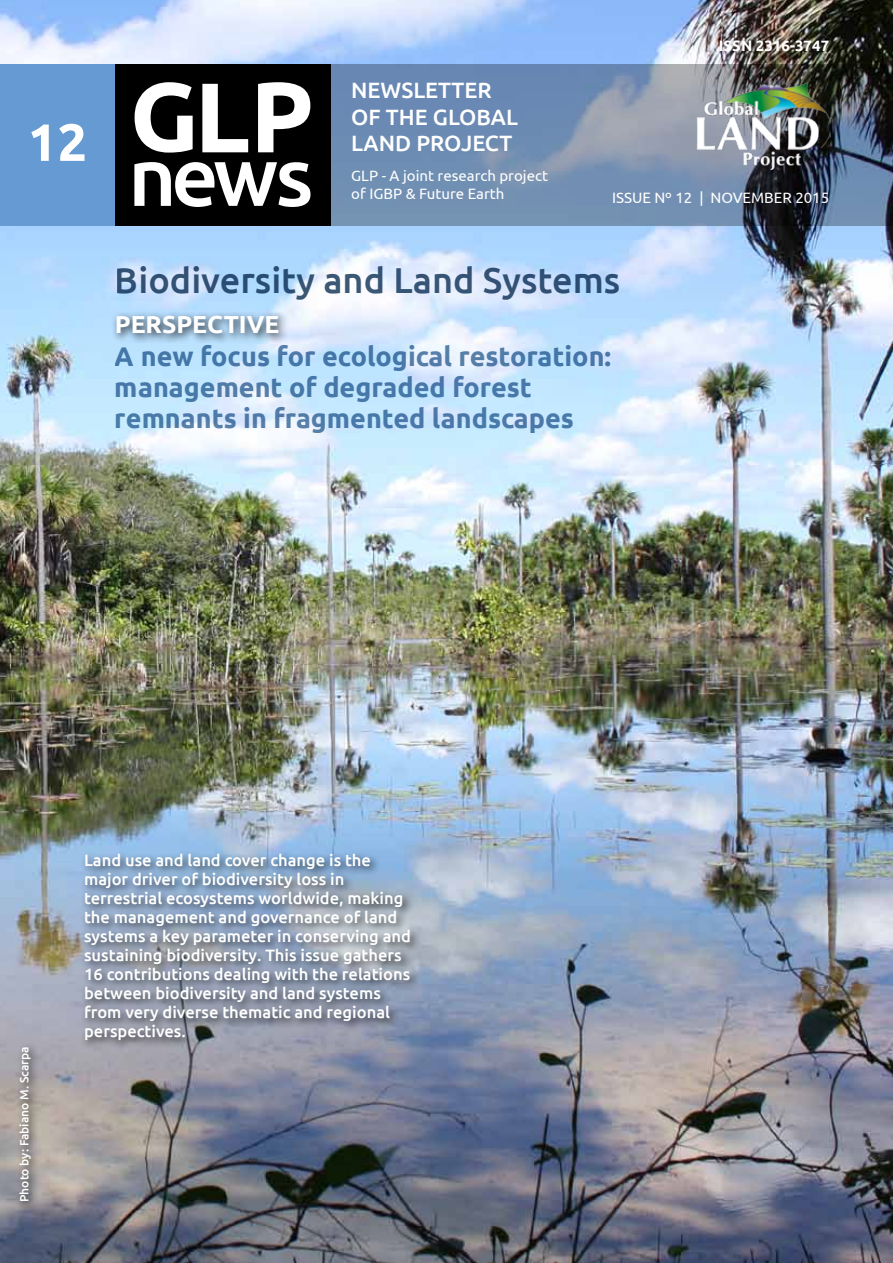
<style>
.page{position:relative;width:893px;height:1263px;background:#fff}
.page>*{position:absolute;margin:0;border:0;box-sizing:border-box;transform-origin:0 0}
.t1{font:700 52.35px "Ubuntu";color:#fff}
.t2{font:500 36px "Ubuntu";color:#3c5a75}
.t3{font:700 27px/31px "Ubuntu";color:#5d85a9}
.t4{font:700 24.6px "Ubuntu";color:#fff}
.t5{font:500 22.2px/26.5px "Ubuntu";color:#fff}
.t6{font:500 16.5px/18.9px "Ubuntu";color:#fff}
.t7{font:15px/18px "Ubuntu";color:#fff}
.t8{font:700 15px "Ubuntu";color:#fff}
.t9{font:500 12px "Ubuntu";color:#fff}
</style>
<div class="page">
<img style="left:0;top:0;width:893px;height:1263px">
<svg style="left:330px;top:64px;width:563px;height:162px;fill:#6e8eb3"></svg>
<div style="left:0;top:64px;width:122px;height:162px;background:#659ad2"></div>
<div style="left:115px;top:64px;width:215px;height:162px;background:#000"></div>
<svg style="left:135px;top:82px;width:58px;height:71px"></svg>
<svg style="left:202px;top:84px;width:46px;height:68px"></svg>
<svg style="left:258px;top:82px;width:52px;height:70px"></svg>
<svg style="left:134px;top:162px;width:176px;height:45px"></svg>
<div style="left:111px;top:310px;width:179px;height:35px;background:#000;opacity:.75"></div>
<img style="left:693px;top:82px;width:138px;height:88px">
<div style="left:80px;top:849px;width:341px;height:202px;background:#000;opacity:.75"></div>
<div style="left:15px;top:1042px;width:27px;height:170px;background:#000;opacity:.75"></div>
<h1 class="t1" style="left:28px;top:110px;width:61px">12</h1>
<h3 class="t5" style="left:351px;top:76px;width:168px">NEWSLETTER<br>OF THE GLOBAL<br>LAND PROJECT</h3>
<p class="t7" style="left:351px;top:166px;width:198px">GLP - A joint research project of IGBP &amp; Future Earth</p>
<p class="t8" style="left:719px;top:37px;width:112px">ISSN 2316-3747</p>
<p class="t7" style="left:612px;top:188px;width:219px">ISSUE Nº 12 | NOVEMBER 2015</p>
<h2 class="t2" style="left:115px;top:258px;width:507px">Biodiversity and Land Systems</h2>
<h3 class="t4" style="left:115px;top:309px;width:166px">PERSPECTIVE</h3>
<h3 class="t3" style="left:115px;top:340px;width:498px">A new focus for ecological restoration: management of degraded forest remnants in fragmented landscapes</h3>
<p class="t9" style="left:17px;top:1202px;width:157px;rotate:-90deg">Photo by: Fabiano M. Scarpa</p>
<p class="t6" style="left:84px;top:850px;width:328px">Land use and land cover change is the major driver of biodiversity loss in terrestrial ecosystems worldwide, making the management and governance of land systems a key parameter in conserving and sustaining biodiversity. This issue gathers 16 contributions dealing with the relations between biodiversity and land systems from very diverse thematic and regional perspectives.</p>
</div>
